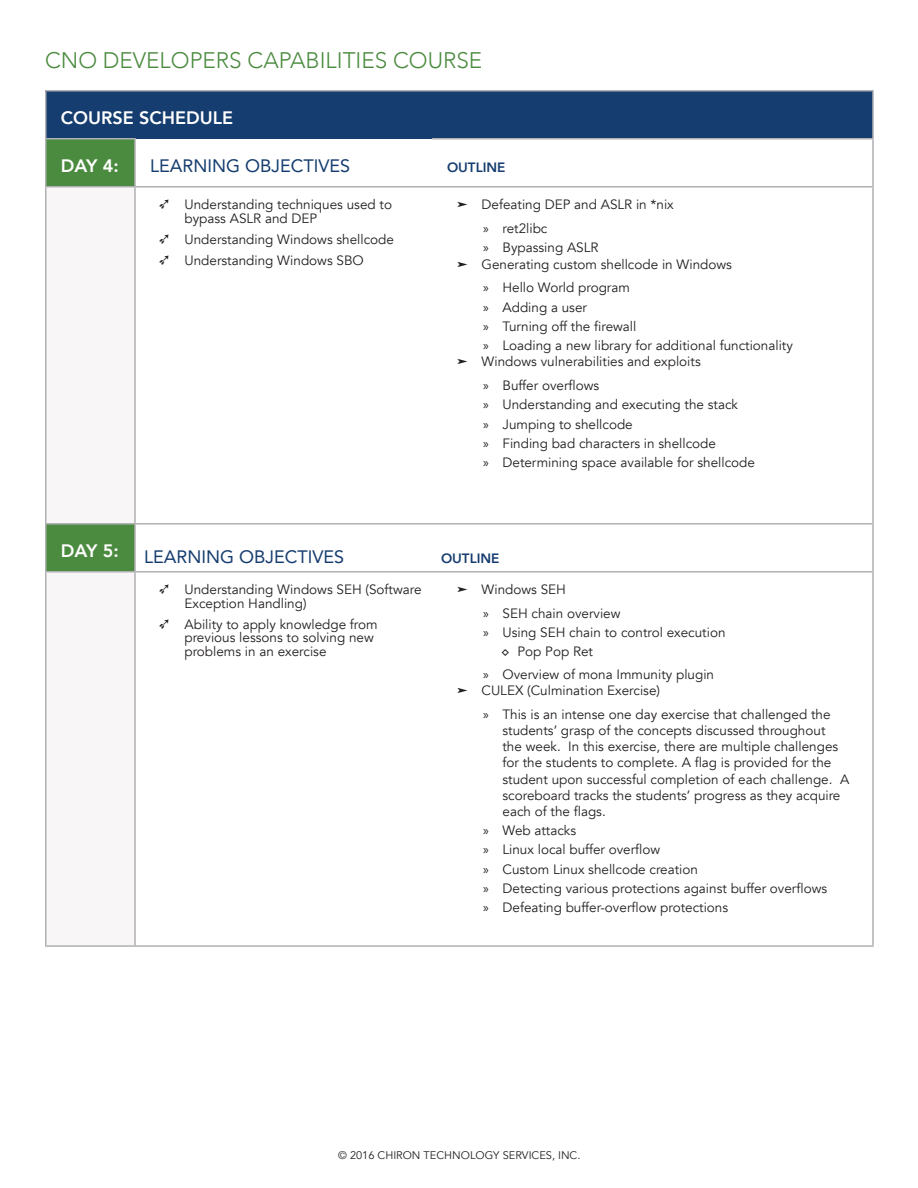
<style>
.page{position:relative;width:918px;height:1188px;background:#fff}
.page>*{position:absolute;margin:0;border:0;box-sizing:border-box;transform-origin:0 0}
.Heading{font:300 22.5px "Avenir";color:#4b8b3f}
.heading_lv3{font:18px "Avenir";color:#163d6f}
.Heading_lv2{font:800 18px "Avenir";color:#fff}
.t1{font:13.5px/16.2px "Avenir";color:#231f20}
.heading_lvl5{font:800 13.5px "Avenir";color:#163d6f}
.t2{font:11.1px "Avenir";color:#231f20}
.s1{font-family:"Monotype Sorts"}
.s2{font-family:"Myriad Pro"}
.s3{font-family:"Lucida Sans"}
</style>
<div class="page">
<div style="left:46px;top:91px;width:827px;height:48px;background:#163d6f"></div>
<div style="left:46px;top:140px;width:88px;height:46px;background:#4b8b3f"></div>
<svg style="left:46px;top:188px;width:88px;height:757px;fill:#f9f6f7"></svg>
<hr style="left:432px;top:186px;width:442px;height:2px;background:#b0b0b4">
<hr style="left:432px;top:523px;width:442px;height:2px;background:#b0b0b4">
<hr style="left:432px;top:571px;width:442px;height:2px;background:#b0b0b4">
<hr style="left:45px;top:138px;width:91px;height:2px;background:#b0b0b4">
<hr style="left:432px;top:138px;width:442px;height:2px;background:#b0b0b4">
<hr style="left:45px;top:186px;width:90px;height:2px;background:#b0b0b4">
<hr style="left:135px;top:186px;width:297px;height:2px;background:#b0b0b4">
<hr style="left:45px;top:523px;width:90px;height:2px;background:#b0b0b4">
<hr style="left:135px;top:523px;width:297px;height:2px;background:#b0b0b4">
<hr style="left:45px;top:571px;width:90px;height:2px;background:#b0b0b4">
<hr style="left:135px;top:571px;width:297px;height:2px;background:#b0b0b4">
<hr style="left:134px;top:140px;width:2px;height:46px;background:#b0b0b4">
<hr style="left:134px;top:188px;width:2px;height:335px;background:#b0b0b4">
<hr style="left:134px;top:525px;width:2px;height:46px;background:#b0b0b4">
<hr style="left:134px;top:573px;width:2px;height:372px;background:#b0b0b4">
<hr style="left:45px;top:90px;width:90px;height:2px;background:#b0b0b4">
<hr style="left:45px;top:92px;width:1px;height:46px;background:#b0b0b4">
<hr style="left:135px;top:90px;width:297px;height:2px;background:#b0b0b4">
<hr style="left:432px;top:90px;width:442px;height:2px;background:#b0b0b4">
<hr style="left:872px;top:92px;width:2px;height:46px;background:#b0b0b4">
<hr style="left:45px;top:140px;width:1px;height:46px;background:#b0b0b4">
<hr style="left:872px;top:140px;width:2px;height:46px;background:#b0b0b4">
<hr style="left:45px;top:188px;width:1px;height:335px;background:#b0b0b4">
<hr style="left:872px;top:188px;width:2px;height:335px;background:#b0b0b4">
<hr style="left:45px;top:525px;width:1px;height:46px;background:#b0b0b4">
<hr style="left:872px;top:525px;width:2px;height:46px;background:#b0b0b4">
<hr style="left:45px;top:573px;width:1px;height:372px;background:#b0b0b4">
<hr style="left:872px;top:573px;width:2px;height:372px;background:#b0b0b4">
<hr style="left:45px;top:945px;width:90px;height:2px;background:#b0b0b4">
<hr style="left:135px;top:945px;width:297px;height:2px;background:#b0b0b4">
<hr style="left:432px;top:945px;width:442px;height:2px;background:#b0b0b4">
<p class="Heading" style="left:45px;top:46px;width:439px">CNO DEVELOPERS CAPABILITIES COURSE</p>
<p class="Heading_lv2" style="left:61px;top:103px;width:174px">COURSE SCHEDULE</p>
<p class="Heading_lv2" style="left:61px;top:151px;width:59px">DAY 4:</p>
<p class="heading_lv3" style="left:150px;top:151px;width:202px">LEARNING OBJECTIVES</p>
<p class="heading_lvl5" style="left:447px;top:157px;width:60px">OUTLINE</p>
<p class="t1" style="left:184px;top:198px;width:209px;line-height:13.5px;text-indent:-26px"><span class="s1">Ä</span> Understanding techniques used to bypass ASLR and DEP</p>
<p class="t1" style="left:159px;top:231px;width:237px"><span class="s1">Ä</span> Understanding Windows shellcode</p>
<p class="t1" style="left:159px;top:252px;width:206px"><span class="s1">Ä</span> Understanding Windows SBO</p>
<p class="t1" style="left:456px;top:197px;width:219px"><span class="s1">³</span> Defeating DEP and ASLR in *nix</p>
<p class="t1" style="left:483px;top:220px;width:66px"><span class="s2">»</span> ret2libc</p>
<p class="t1" style="left:483px;top:240px;width:117px"><span class="s2">»</span> Bypassing ASLR</p>
<p class="t1" style="left:456px;top:256px;width:278px"><span class="s1">³</span> Generating custom shellcode in Windows</p>
<p class="t1" style="left:483px;top:280px;width:148px"><span class="s2">»</span> Hello World program</p>
<p class="t1" style="left:483px;top:299px;width:106px"><span class="s2">»</span> Adding a user</p>
<p class="t1" style="left:483px;top:318px;width:155px"><span class="s2">»</span> Turning off the firewall</p>
<p class="t1" style="left:483px;top:337px;width:311px"><span class="s2">»</span> Loading a new library for additional functionality</p>
<p class="t1" style="left:456px;top:354px;width:246px"><span class="s1">³</span> Windows vulnerabilities and exploits</p>
<p class="t1" style="left:483px;top:378px;width:118px"><span class="s2">»</span> Buffer overflows</p>
<p class="t1" style="left:483px;top:397px;width:257px"><span class="s2">»</span> Understanding and executing the stack</p>
<p class="t1" style="left:483px;top:416px;width:151px"><span class="s2">»</span> Jumping to shellcode</p>
<p class="t1" style="left:483px;top:435px;width:235px"><span class="s2">»</span> Finding bad characters in shellcode</p>
<p class="t1" style="left:483px;top:454px;width:273px"><span class="s2">»</span> Determining space available for shellcode</p>
<p class="Heading_lv2" style="left:61px;top:537px;width:59px">DAY 5:</p>
<p class="heading_lv3" style="left:144px;top:542px;width:202px">LEARNING OBJECTIVES</p>
<p class="heading_lvl5" style="left:441px;top:548px;width:60px">OUTLINE</p>
<p class="t1" style="left:184px;top:583px;width:239px;line-height:13.5px;text-indent:-26px"><span class="s1">Ä</span> Understanding Windows SEH (Software<br>Exception Handling)</p>
<p class="t1" style="left:184px;top:618px;width:195px;line-height:13.5px;text-indent:-26px"><span class="s1">Ä</span> Ability to apply knowledge from previous lessons to solving new problems in an exercise</p>
<p class="t1" style="left:456px;top:582px;width:112px"><span class="s1">³</span> Windows SEH</p>
<p class="t1" style="left:483px;top:605px;width:139px"><span class="s2">»</span> SEH chain overview</p>
<p class="t1" style="left:483px;top:625px;width:244px"><span class="s2">»</span> Using SEH chain to control execution</p>
<p class="t1" style="left:501px;top:644px;width:94px"><span class="s3">◊</span> Pop Pop Ret</p>
<p class="t1" style="left:483px;top:666px;width:233px"><span class="s2">»</span> Overview of mona Immunity plugin</p>
<p class="t1" style="left:456px;top:683px;width:206px"><span class="s1">³</span> CULEX (Culmination Exercise)</p>
<p class="t1" style="left:502px;top:706px;width:348px;text-indent:-20px"><span class="s2">»</span> This is an intense one day exercise that challenged the students’ grasp of the concepts discussed throughout<br>the week. In this exercise, there are multiple challenges for the students to complete. A flag is provided for the student upon successful completion of each challenge. A scoreboard tracks the students’ progress as they acquire each of the flags.</p>
<p class="t1" style="left:483px;top:823px;width:95px"><span class="s2">»</span> Web attacks</p>
<p class="t1" style="left:483px;top:842px;width:179px"><span class="s2">»</span> Linux local buffer overflow</p>
<p class="t1" style="left:483px;top:861px;width:217px"><span class="s2">»</span> Custom Linux shellcode creation</p>
<p class="t1" style="left:483px;top:880px;width:346px"><span class="s2">»</span> Detecting various protections against buffer overflows</p>
<p class="t1" style="left:483px;top:899px;width:247px"><span class="s2">»</span> Defeating buffer-overflow protections</p>
<p class="t2" style="left:338px;top:1148px;width:244px">© 2016 CHIRON TECHNOLOGY SERVICES, INC.</p>
</div>
